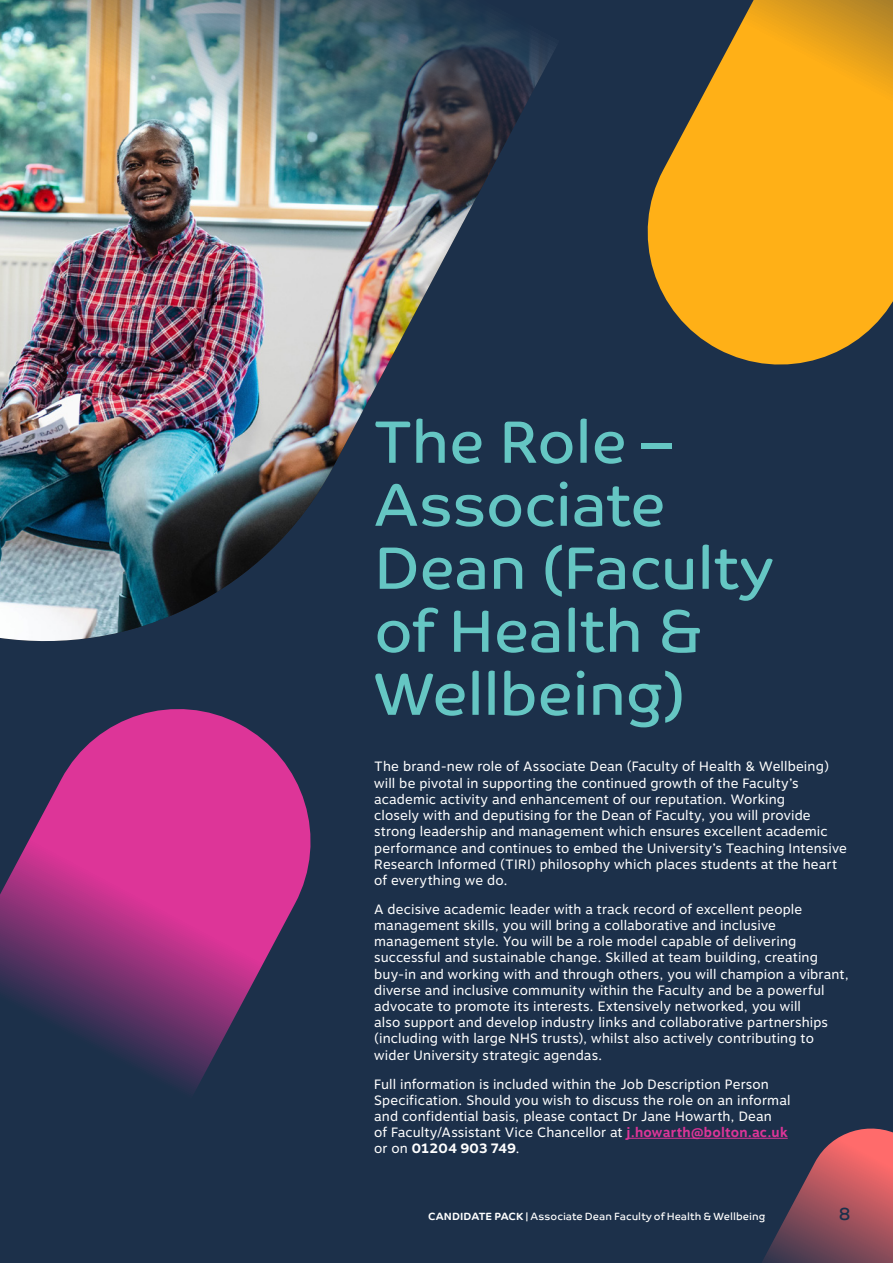
<style>
.page{position:relative;width:893px;height:1263px;background:#1c304a}
.page>*{position:absolute;margin:0;border:0;box-sizing:border-box;transform-origin:0 0}
.t1{font:60px/63px "Co Text";letter-spacing:-.01em;color:#65c6c3}
.t2{font:18px "Co Text";color:#1c304a}
.t3{font:13.5px/16.2px "Motiva Sans";letter-spacing:.005em;color:#fff}
.t4{font:10.5px "Co Text";letter-spacing:.005em;color:#fff}
.s1{font-weight:700;color:#dd3598}
.s2{font-weight:700}
</style>
<div class="page">
<hr style="left:627px;top:1138px;width:161px;height:1px;background:#dd3598">
<svg style="left:746px;top:1128px;width:147px;height:135px"></svg>
<svg style="left:647px;top:0;width:246px;height:365px;fill:#ffb017"></svg>
<svg style="left:0;top:709px;width:311px;height:384px"></svg>
<img style="left:0;top:0;width:556px;height:642px">
<p class="t1" style="left:374px;top:411px;width:400px">The Role –<br>Associate<br>Dean (Faculty of Health &amp;<br>Wellbeing)</p>
<p class="t3" style="left:374px;top:759px;width:474px">The brand-new role of Associate Dean (Faculty of Health &amp; Wellbeing) will be pivotal in supporting the continued growth of the Faculty’s academic activity and enhancement of our reputation. Working<br>closely with and deputising for the Dean of Faculty, you will provide strong leadership and management which ensures excellent academic performance and continues to embed the University’s Teaching Intensive Research Informed (TIRI) philosophy which places students at the heart of everything we do.</p>
<p class="t3" style="left:374px;top:901px;width:476px">A decisive academic leader with a track record of excellent people management skills, you will bring a collaborative and inclusive management style. You will be a role model capable of delivering successful and sustainable change. Skilled at team building, creating buy-in and working with and through others, you will champion a vibrant, diverse and inclusive community within the Faculty and be a powerful advocate to promote its interests. Extensively networked, you will<br>also support and develop industry links and collaborative partnerships (including with large NHS trusts), whilst also actively contributing to wider University strategic agendas.</p>
<p class="t3" style="left:374px;top:1076px;width:418px">Full information is included within the Job Description Person Specification. Should you wish to discuss the role on an informal and confidential basis, please contact Dr Jane Howarth, Dean<br>of Faculty/Assistant Vice Chancellor at <span class="s1">j.howarth@bolton.ac.uk </span>or on <span class="s2">01204 903 749</span>.</p>
<p class="t4" style="left:428px;top:1211px;width:339px"><span class="s2">CANDIDATE PACK</span> | Associate Dean Faculty of Health &amp; Wellbeing</p>
<p class="t2" style="left:839px;top:1203px;width:13px">8</p>
</div>
